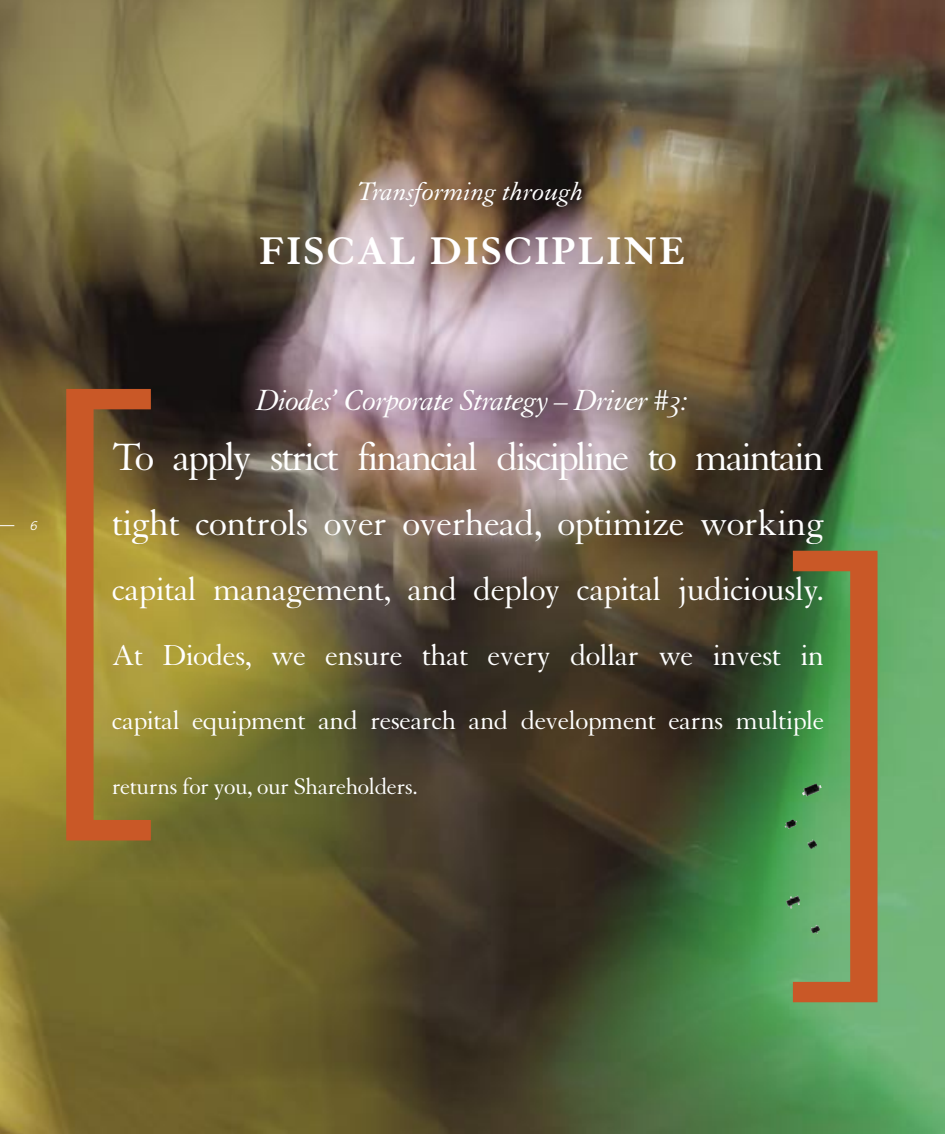
<style>
.page{position:relative;width:945px;height:1134px;background:#fff}
.page>*{position:absolute;margin:0;border:0;box-sizing:border-box;transform-origin:0 0}
.t1{font:300 568.75px "Trade Gothic";color:#c95827;scale:.8 1}
.t2{font:42px "Granjon";letter-spacing:-.06em;color:#fff}
.t3{font:700 42px "Granjon";letter-spacing:.055em;color:#fff}
.t4{font:38.5px "Granjon";letter-spacing:-.02em;color:#fff}
.t5{font:35px "Granjon";letter-spacing:-.02em;color:#fff}
.t6{font:31.5px "Granjon";letter-spacing:-.02em;color:#fff}
.t7{font:31.5px "Granjon Italic Os F";letter-spacing:-.02em;color:#fff}
.t8{font:28px "Granjon";letter-spacing:-.02em;color:#fff}
.t9{font:italic 28px "Granjon";color:#fff}
.t10{font:24.5px "Granjon";letter-spacing:-.02em;color:#fff}
.t11{font:italic 12.25px "Trade Gothic";color:#fff}
</style>
<div class="page">
<img style="left:0;top:0;width:945px;height:1134px">
<img style="left:802px;top:783px;width:20px;height:13px">
<svg style="left:785px;top:819px;width:12px;height:10px"></svg>
<img style="left:786px;top:895px;width:14px;height:14px">
<svg style="left:811px;top:925px;width:9px;height:9px"></svg>
<svg style="left:0;top:525px;width:14px;height:1px"></svg>
<svg style="left:807px;top:840px;width:10px;height:9px"></svg>
<p class="t9" style="left:357px;top:177px;width:228px">Transforming through</p>
<h2 class="t3" style="left:259px;top:228px;width:428px">FISCAL DISCIPLINE</h2>
<p class="t11" style="left:29px;top:519px;width:9px">6</p>
<h1 class="t1" style="left:26px;top:260px;width:191px">[</h1>
<p class="t7" style="left:257px;top:383px;width:433px">Diodes’ Corporate Strategy – Driver #3:</p>
<h2 class="t2" style="left:112px;top:435px;width:714px">To apply strict financial discipline to maintain</h2>
<h3 class="t4" style="left:112px;top:503px;width:714px">tight controls over overhead, optimize working</h3>
<p class="t5" style="left:112px;top:570px;width:714px">capital management, and deploy capital judiciously.</p>
<p class="t6" style="left:112px;top:638px;width:714px">At Diodes, we ensure that every dollar we invest in</p>
<p class="t8" style="left:112px;top:706px;width:714px">capital equipment and research and development earns multiple</p>
<h1 class="t1" style="left:918px;top:1131px;width:191px;rotate:-180deg">[</h1>
<p class="t10" style="left:112px;top:773px;width:308px">returns for you, our Shareholders.</p>
</div>
